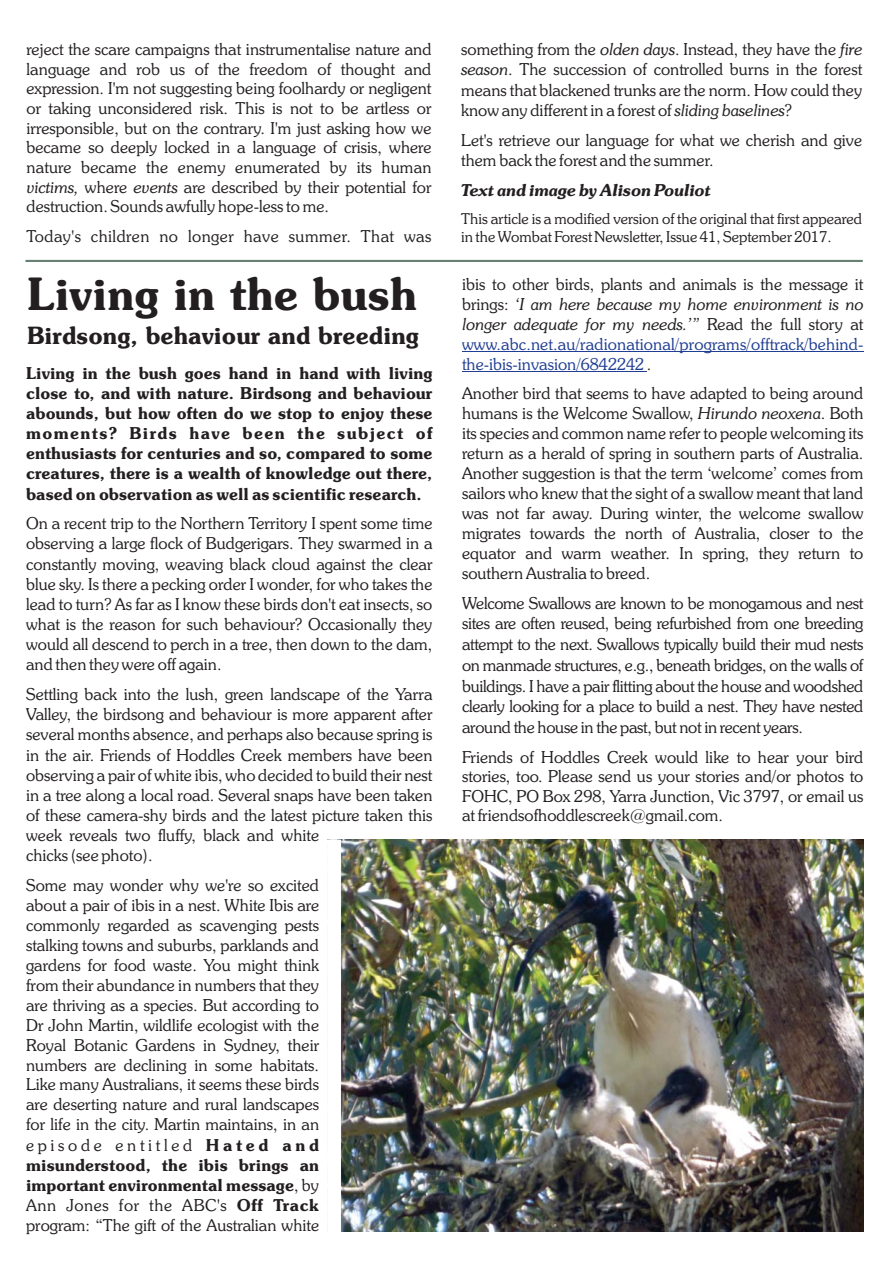
<style>
.page{position:relative;width:894px;height:1263px;background:#fff}
.page>*{position:absolute;margin:0;border:0;box-sizing:border-box;transform-origin:0 0}
.t1{font:300 45px "Souvenir IT Cby BT";color:#231f20}
.t2{font:300 24px "Souvenir IT Cby BT";color:#231f20}
.t3{font:300 16.5px/20px "Souvenir IT Cby BT";color:#231f20;text-align:justify}
.t4{font:300 16.5px/20.1px "Souvenir IT Cby BT";color:#231f20;text-align:justify}
.t5{font:300 16.5px/20px "Souvenir IT Cby BT";letter-spacing:.01em;color:#203e93;text-align:justify}
.t6{font:300 16.5px "Souvenir IT Cby BT";letter-spacing:.025em;color:#231f20}
.t7{font:italic 300 16.5px "Souvenir IT Cby BT";color:#231f20}
.t8{font:300 15px/18px "Souvenir IT Cby BT";color:#231f20}
.s1{font-style:italic}
.s2{font-style:inherit}
.s3{color:#231f20}
.s4{font-style:italic;color:#231f20}
</style>
<div class="page">
<hr style="left:25px;top:260px;width:838px;height:2px;background:#678273">
<hr style="left:462px;top:351px;width:401px;height:1px;background:#203e93">
<hr style="left:462px;top:371px;width:185px;height:1px;background:#203e93">
<img style="left:341px;top:840px;width:523px;height:392px">
<p class="t3" style="left:27px;top:41px;width:407px">reject the scare campaigns that instrumentalise nature and language and rob us of the freedom of thought and expression. I'm not suggesting being foolhardy or negligent or taking unconsidered risk. This is not to be artless or irresponsible, but on the contrary. I'm just asking how we became so deeply locked in a language of crisis, where nature became the enemy enumerated by its human <span class="s1">victims,</span> where <span class="s1">events</span> are described by their potential for destruction. Sounds awfully hope-less to me.</p>
<p class="t6" style="left:27px;top:230px;width:406px">Today's children no longer have summer. That was</p>
<h1 class="t1" style="left:27px;top:277px;width:392px">Living in the bush</h1>
<h2 class="t2" style="left:27px;top:326px;width:393px">Birdsong, behaviour and breeding</h2>
<p class="t4" style="left:26px;top:364px;width:408px">Living in the bush goes hand in hand with living close to, and with nature. Birdsong and behaviour abounds, but how often do we stop to enjoy these moments? Birds have been the subject of enthusiasts for centuries and so, compared to some creatures, there is a wealth of knowledge out there, based on observation as well as scientific research.</p>
<p class="t3" style="left:26px;top:515px;width:408px">On a recent trip to the Northern Territory I spent some time observing a large flock of Budgerigars. They swarmed in a constantly moving, weaving black cloud against the clear blue sky. Is there a pecking order I wonder, for who takes the lead to turn? As far as I know these birds don't eat insects, so what is the reason for such behaviour? Occasionally they would all descend to perch in a tree, then down to the dam, and then they were off again.</p>
<p class="t3" style="left:26px;top:686px;width:408px;text-align:left">Settling back into the lush, green landscape of the Yarra Valley, the birdsong and behaviour is more apparent after several months absence, and perhaps also because spring is in the air. Friends of Hoddles Creek members have been observing a pair of white ibis, who decided to build their nest in a tree along a local road. Several snaps have been taken of these camera-shy birds and the latest picture taken this week reveals two fluffy, black and white<br>chicks (see photo).</p>
<p class="t3" style="left:26px;top:877px;width:295px">Some may wonder why we're so excited about a pair of ibis in a nest. White Ibis are commonly regarded as scavenging pests stalking towns and suburbs, parklands and gardens for food waste. You might think from their abundance in numbers that they are thriving as a species. But according to Dr John Martin, wildlife ecologist with the Royal Botanic Gardens in Sydney, their numbers are declining in some habitats.<br>Like many Australians, it seems these birds are deserting nature and rural landscapes for life in the city. Martin maintains, in an episode entitled <span class="s2">Hated and misunderstood, the ibis brings an important environmental message</span>, by Ann Jones for the ABC's <span class="s2">Off Track </span>program: “The gift of the Australian white</p>
<p class="t3" style="left:461px;top:41px;width:403px">something from the <span class="s1">olden days</span>. Instead, they have the <span class="s1">fire season</span>. The succession of controlled burns in the forest means that blackened trunks are the norm. How could they know any different in a forest of <span class="s1">sliding baselines</span>?</p>
<p class="t3" style="left:461px;top:131px;width:403px">Let's retrieve our language for what we cherish and give them back the forest and the summer.</p>
<p class="t7" style="left:461px;top:184px;width:251px">Text and image by Alison Pouliot</p>
<p class="t8" style="left:461px;top:211px;width:403px">This article is a modified version of the original that first appeared in the Wombat Forest Newsletter, Issue 41, September 2017.</p>
<p class="t5" style="left:462px;top:275px;width:403px"><span class="s3">ibis to other birds, plants and animals is the message it brings:</span> <span class="s4">‘I am here because my home environment is no longer adequate for my needs.’”</span> <span class="s3">Read the full story at </span>www.abc.net.au/radionational/programs/offtrack/behind&shy;the-ibis-invasion/6842242 <span class="s3">.</span></p>
<p class="t3" style="left:462px;top:385px;width:403px">Another bird that seems to have adapted to being around humans is the Welcome Swallow, <span class="s1">Hirundo neoxena</span>. Both its species and common name refer to people welcoming its return as a herald of spring in southern parts of Australia.<br>Another suggestion is that the term ‘welcome’ comes from sailors who knew that the sight of a swallow meant that land was not far away. During winter, the welcome swallow migrates towards the north of Australia, closer to the equator and warm weather. In spring, they return to southern Australia to breed.</p>
<p class="t3" style="left:462px;top:594px;width:403px;line-height:20.7px">Welcome Swallows are known to be monogamous and nest sites are often reused, being refurbished from one breeding attempt to the next. Swallows typically build their mud nests on manmade structures, e.g., beneath bridges, on the walls of buildings. I have a pair flitting about the house and woodshed clearly looking for a place to build a nest. They have nested around the house in the past, but not in recent years.</p>
<p class="t3" style="left:462px;top:749px;width:403px;line-height:19.4px">Friends of Hoddles Creek would like to hear your bird stories, too. Please send us your stories and/or photos to FOHC, PO Box 298 Yarra Junction, Vic 3797, or email us</p>
<p class="t3" style="left:462px;top:788px;width:263px;line-height:19.5px;text-indent:139px">,<br>at friendsofhoddlescreek@gmail.com.</p>
</div>
